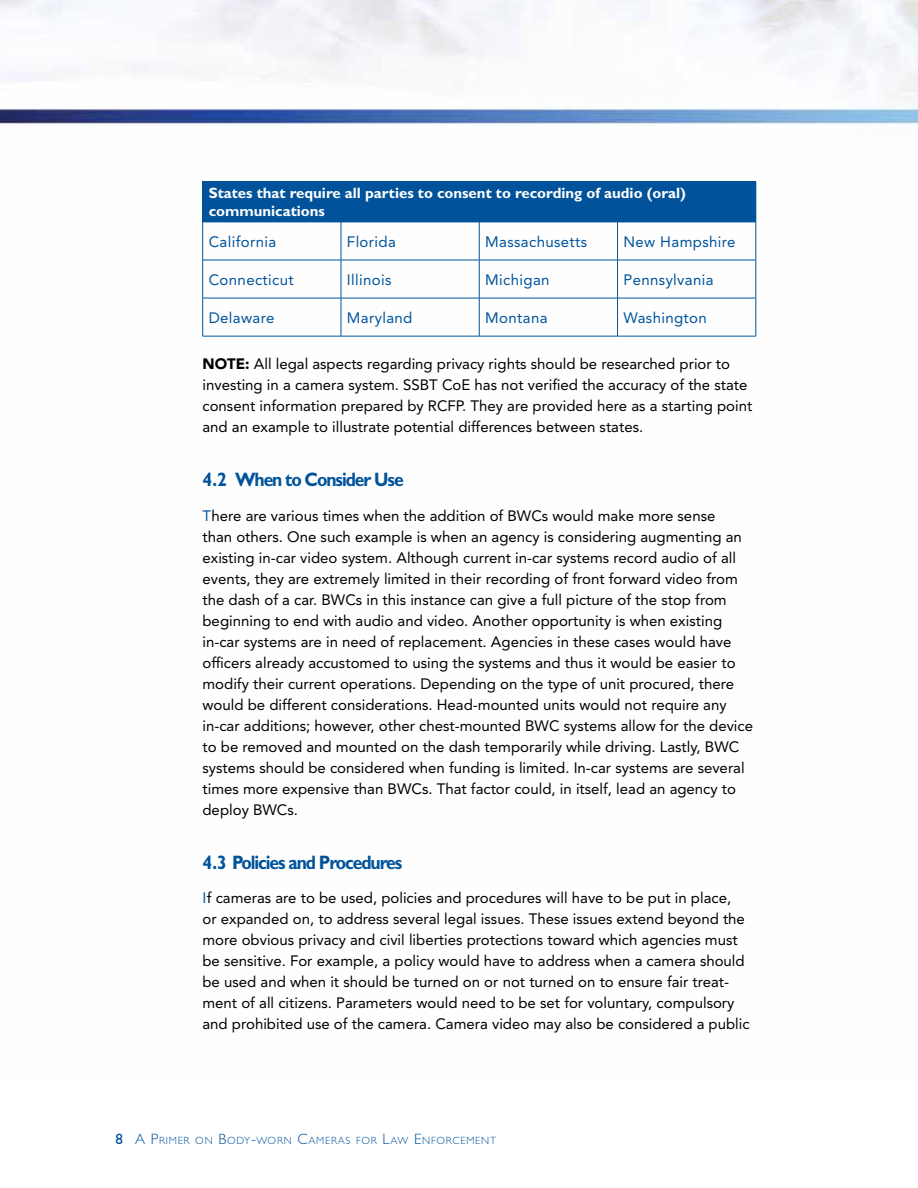
<style>
.page{position:relative;width:918px;height:1188px;background:#fff}
.page>*{position:absolute;margin:0;border:0;box-sizing:border-box;transform-origin:0 0}
.subhead_1{font:700 19.5px "Gill Sans Std";letter-spacing:-.06em;color:#00539b;scale:.9 1}
.body_text{font:15px/21px "Avenir LT Std";color:#000}
.Table_Body_Text{font:15px "Avenir LT Std";letter-spacing:.025em;color:#00539b}
.Table_Head{font:700 15px/18px "Gill Sans Std";color:#fff}
.t1{font:300 10.5px "Gill Sans Std";letter-spacing:.07em;color:#00539b}
.s1{font-weight:900}
.s2{color:#00539b}
.s3{font-weight:400;font-size:15px}
.s4{font-size:15px}
</style>
<div class="page">
<img style="left:0;top:0;width:918px;height:336px">
<div style="left:203px;top:182px;width:553px;height:40px;background:#00539b"></div>
<hr style="left:202px;top:181px;width:139px;height:1px;background:#00539b">
<hr style="left:202px;top:182px;width:1px;height:40px;background:#00539b">
<hr style="left:341px;top:181px;width:138px;height:1px;background:#00539b">
<hr style="left:479px;top:181px;width:139px;height:1px;background:#00539b">
<hr style="left:618px;top:181px;width:138px;height:1px;background:#00539b">
<hr style="left:756px;top:182px;width:1px;height:40px;background:#00539b">
<hr style="left:202px;top:222px;width:139px;height:1px;background:#00539b">
<hr style="left:202px;top:222px;width:1px;height:38px;background:#00539b">
<hr style="left:341px;top:222px;width:138px;height:1px;background:#00539b">
<hr style="left:341px;top:222px;width:1px;height:38px;background:#00539b">
<hr style="left:479px;top:222px;width:139px;height:1px;background:#00539b">
<hr style="left:479px;top:222px;width:1px;height:38px;background:#00539b">
<hr style="left:618px;top:222px;width:138px;height:1px;background:#00539b">
<hr style="left:617px;top:222px;width:1px;height:38px;background:#00539b">
<hr style="left:756px;top:222px;width:1px;height:38px;background:#00539b">
<hr style="left:202px;top:260px;width:139px;height:1px;background:#00539b">
<hr style="left:202px;top:260px;width:1px;height:38px;background:#00539b">
<hr style="left:341px;top:260px;width:138px;height:1px;background:#00539b">
<hr style="left:341px;top:260px;width:1px;height:38px;background:#00539b">
<hr style="left:479px;top:260px;width:139px;height:1px;background:#00539b">
<hr style="left:479px;top:260px;width:1px;height:38px;background:#00539b">
<hr style="left:618px;top:260px;width:138px;height:1px;background:#00539b">
<hr style="left:617px;top:260px;width:1px;height:38px;background:#00539b">
<hr style="left:756px;top:260px;width:1px;height:38px;background:#00539b">
<hr style="left:202px;top:298px;width:139px;height:1px;background:#00539b">
<hr style="left:202px;top:298px;width:1px;height:38px;background:#00539b">
<hr style="left:341px;top:298px;width:138px;height:1px;background:#00539b">
<hr style="left:341px;top:298px;width:1px;height:38px;background:#00539b">
<hr style="left:479px;top:298px;width:139px;height:1px;background:#00539b">
<hr style="left:479px;top:298px;width:1px;height:38px;background:#00539b">
<hr style="left:618px;top:298px;width:138px;height:1px;background:#00539b">
<hr style="left:617px;top:298px;width:1px;height:38px;background:#00539b">
<hr style="left:756px;top:298px;width:1px;height:38px;background:#00539b">
<hr style="left:202px;top:336px;width:139px;height:1px;background:#00539b">
<hr style="left:341px;top:336px;width:138px;height:1px;background:#00539b">
<hr style="left:479px;top:336px;width:139px;height:1px;background:#00539b">
<hr style="left:618px;top:336px;width:138px;height:1px;background:#00539b">
<p class="Table_Head" style="left:209px;top:184px;width:479px">States that require all parties to consent to recording of audio (oral) communications</p>
<p class="Table_Body_Text" style="left:209px;top:233px;width:69px">California</p>
<p class="Table_Body_Text" style="left:347px;top:233px;width:50px">Florida</p>
<p class="Table_Body_Text" style="left:485px;top:233px;width:104px">Massachusetts</p>
<p class="Table_Body_Text" style="left:624px;top:233px;width:114px">New Hampshire</p>
<p class="Table_Body_Text" style="left:209px;top:271px;width:87px">Connecticut</p>
<p class="Table_Body_Text" style="left:347px;top:271px;width:46px">Illinois</p>
<p class="Table_Body_Text" style="left:485px;top:271px;width:66px">Michigan</p>
<p class="Table_Body_Text" style="left:624px;top:271px;width:91px">Pennsylvania</p>
<p class="Table_Body_Text" style="left:209px;top:309px;width:67px">Delaware</p>
<p class="Table_Body_Text" style="left:347px;top:309px;width:67px">Maryland</p>
<p class="Table_Body_Text" style="left:485px;top:309px;width:64px">Montana</p>
<p class="Table_Body_Text" style="left:624px;top:309px;width:85px">Washington</p>
<p class="body_text" style="left:202px;top:354px;width:551px"><span class="s1">NOTE:</span> All legal aspects regarding privacy rights should be researched prior to investing in a camera system. SSBT CoE has not verified the accuracy of the state consent information prepared by RCFP. They are provided here as a starting point and an example to illustrate potential differences between states.</p>
<p class="subhead_1" style="left:202px;top:468px;width:225px">4.2 When to Consider Use</p>
<p class="body_text" style="left:202px;top:505px;width:552px"><span class="s2">T</span>here are various times when the addition of BWCs would make more sense<br>than others. One such example is when an agency is considering augmenting an existing in-car video system. Although current in-car systems record audio of all events, they are extremely limited in their recording of front forward video from the dash of a car. BWCs in this instance can give a full picture of the stop from beginning to end with audio and video. Another opportunity is when existing in-car systems are in need of replacement. Agencies in these cases would have officers already accustomed to using the systems and thus it would be easier to modify their current operations. Depending on the type of unit procured, there would be different considerations. Head-mounted units would not require any in-car additions; however, other chest-mounted BWC systems allow for the device to be removed and mounted on the dash temporarily while driving. Lastly, BWC systems should be considered when funding is limited. In-car systems are several times more expensive than BWCs. That factor could, in itself, lead an agency to deploy BWCs.</p>
<p class="subhead_1" style="left:202px;top:851px;width:224px">4.3 Policies and Procedures</p>
<p class="body_text" style="left:202px;top:888px;width:549px"><span class="s2">I</span>f cameras are to be used, policies and procedures will have to be put in place,<br>or expanded on, to address several legal issues. These issues extend beyond the more obvious privacy and civil liberties protections toward which agencies must be sensitive. For example, a policy would have to address when a camera should be used and when it should be turned on or not turned on to ensure fair treat&shy;ment of all citizens. Parameters would need to be set for voluntary, compulsory and prohibited use of the camera. Camera video may also be considered a public</p>
<p class="t1" style="left:116px;top:1135px;width:382px"><span class="s3">8</span> <span class="s4">A P</span>RIMER ON <span class="s4">B</span>ODY<span class="s4">-</span>WORN <span class="s4">C</span>AMERAS FOR <span class="s4">L</span>AW <span class="s4">E</span>NFORCEMENT</p>
</div>
